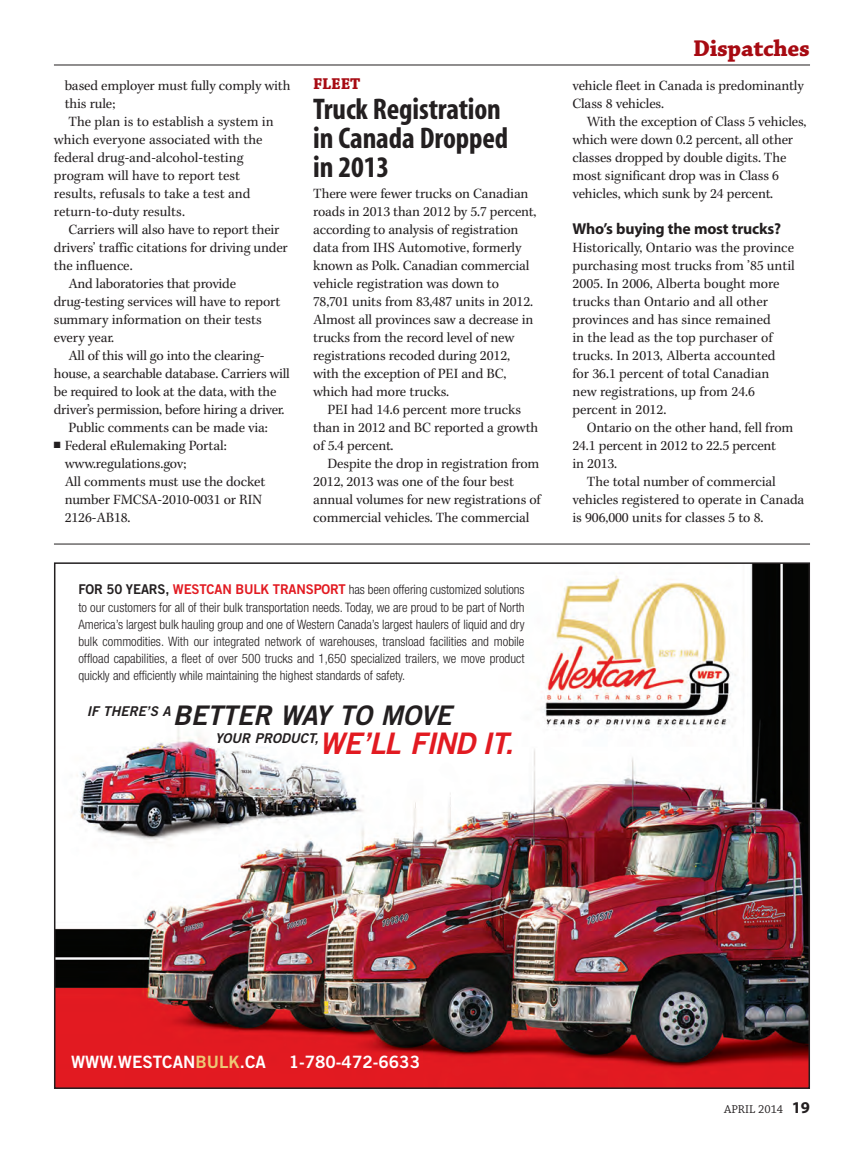
<style>
.page{position:relative;width:864px;height:1161px;background:#fff}
.page>*{position:absolute;margin:0;border:0;box-sizing:border-box;transform-origin:0 0}
.t1{font:700 30px/29px "Myriad Condensed";letter-spacing:-.005em;color:#231f20}
.t2{font:italic 29.7px "Trade Gothic Bold Two";color:#e21a21}
.t3{font:italic 27px "Trade Gothic Bold Two";color:#231f20}
.t4{font:700 24px "Chaparral";letter-spacing:-.01em;color:#a70a12}
.t5{font:17.1px "Trade Gothic Bold Two";color:#fff}
.t6{font:700 16.5px "Chaparral";letter-spacing:-.005em;color:#a70a12}
.t7{font:700 15.75px "Myriad";letter-spacing:-.01em;color:#231f20}
.t8{font:14.25px/18px "Kepler";letter-spacing:-.01em;color:#231f20}
.t9{font:italic 13.5px "Trade Gothic Bold Two";color:#231f20}
.t10{font:300 condensed 13.05px/17.2px "Helvetica Neue";letter-spacing:-.005em;color:#231f20;text-align:justify}
.t11{font:12px "Chaparral";letter-spacing:-.005em;color:#231f20}
.s1{font-family:"Trade Gothic Bold Two";font-weight:400;font-stretch:normal;font-size:13.5px}
.s2{font-family:"Trade Gothic Bold Two";font-weight:400;font-stretch:normal;font-size:13.5px;color:#e21a21}
.s3{color:#edc975}
.s4{font-family:"Myriad";font-weight:700;font-size:16.5px}
</style>
<div class="page">
<hr style="left:54px;top:65px;width:756px;height:1px;background:#231f20">
<img style="left:57px;top:565px;width:750px;height:521px">
<hr style="left:54px;top:544px;width:756px;height:1px;background:#231f20">
<p class="t8" style="left:65px;top:78px;width:227px">based employer must fully comply with</p>
<p class="t8" style="left:65px;top:96px;width:52px">this rule;</p>
<p class="t8" style="left:68px;top:114px;width:207px">The plan is to establish a system in</p>
<p class="t8" style="left:54px;top:132px;width:210px">which everyone associated with the</p>
<p class="t8" style="left:54px;top:150px;width:191px">federal drug-and-alcohol-testing</p>
<p class="t8" style="left:54px;top:168px;width:188px">program will have to report test</p>
<p class="t8" style="left:54px;top:186px;width:198px">results, refusals to take a test and</p>
<p class="t8" style="left:54px;top:204px;width:133px">return-to-duty results.</p>
<p class="t8" style="left:68px;top:222px;width:213px">Carriers will also have to report their</p>
<p class="t8" style="left:54px;top:240px;width:235px">drivers’ traffic citations for driving under</p>
<p class="t8" style="left:54px;top:258px;width:80px">the influence.</p>
<p class="t8" style="left:68px;top:276px;width:169px">And laboratories that provide</p>
<p class="t8" style="left:54px;top:294px;width:228px">drug-testing services will have to report</p>
<p class="t8" style="left:54px;top:312px;width:209px">summary information on their tests</p>
<p class="t8" style="left:54px;top:330px;width:62px">every year.</p>
<p class="t8" style="left:68px;top:348px;width:198px">All of this will go into the clearing-</p>
<p class="t8" style="left:54px;top:366px;width:237px">house, a searchable database. Carriers will</p>
<p class="t8" style="left:54px;top:384px;width:224px">be required to look at the data, with the</p>
<p class="t8" style="left:54px;top:402px;width:232px">driver’s permission, before hiring a driver.</p>
<p class="t8" style="left:68px;top:420px;width:201px">Public comments can be made via:</p>
<p class="t8" style="left:65px;top:438px;width:202px;text-indent:-11px">■ Federal eRulemaking Portal: www.regulations.gov;<br>All comments must use the docket number FMCSA-2010-0031 or RIN<br>2126-AB18.</p>
<p class="t6" style="left:313px;top:77px;width:49px">FLEET</p>
<h1 class="t1" style="left:313px;top:97px;width:197px">Truck Registration in Canada Dropped in 2013</h1>
<p class="t8" style="left:313px;top:186px;width:225px">There were fewer trucks on Canadian roads in 2013 than 2012 by 5.7 percent, according to analysis of registration data from IHS Automotive, formerly known as Polk. Canadian commercial vehicle registration was down to 78,701 units from 83,487 units in 2012.<br>Almost all provinces saw a decrease in trucks from the record level of new registrations recoded during 2012, with the exception of PEI and BC, which had more trucks.</p>
<p class="t8" style="left:313px;top:402px;width:227px;text-indent:14px">PEI had 14.6 percent more trucks than in 2012 and BC reported a growth of 5.4 percent.</p>
<p class="t8" style="left:313px;top:456px;width:229px;text-indent:14px">Despite the drop in registration from 2012, 2013 was one of the four best annual volumes for new registrations of commercial vehicles. The commercial</p>
<p class="t10" style="left:78px;top:582px;width:448px"><span class="s1">FOR 50 YEARS,</span> <span class="s2">WESTCAN BULK TRANSPORT</span> has been offering customized solutions to our customers for all of their bulk transportation needs. Today, we are proud to be part of North America’s largest bulk hauling group and one of Western Canada’s largest haulers of liquid and dry bulk commodities. With our integrated network of warehouses, transload facilities and mobile offload capabilities, a fleet of over 500 trucks and 1,650 specialized trailers, we move product quickly and efficiently while maintaining the highest standards of safety.</p>
<h3 class="t3" style="left:173px;top:706px;width:286px">BETTER WAY TO MOVE</h3>
<h2 class="t2" style="left:319px;top:733px;width:202px">WE’LL FIND IT.</h2>
<p class="t9" style="left:87px;top:707px;width:88px">IF THERE’S A</p>
<p class="t9" style="left:215px;top:733px;width:108px">YOUR PRODUCT,</p>
<h3 class="t4" style="left:693px;top:38px;width:118px">Dispatches</h3>
<p class="t8" style="left:572px;top:78px;width:233px">vehicle fleet in Canada is predominantly<br>Class 8 vehicles.</p>
<p class="t8" style="left:572px;top:114px;width:236px;text-indent:14px">With the exception of Class 5 vehicles, which were down 0.2 percent, all other classes dropped by double digits. The most significant drop was in Class 6 vehicles, which sunk by 24 percent.</p>
<p class="t7" style="left:572px;top:223px;width:210px">Who’s buying the most trucks?</p>
<p class="t8" style="left:572px;top:240px;width:224px">Historically, Ontario was the province purchasing most trucks from ’85 until<br>2005. In 2006, Alberta bought more trucks than Ontario and all other provinces and has since remained<br>in the lead as the top purchaser of trucks. In 2013, Alberta accounted for 36.1 percent of total Canadian new registrations, up from 24.6 percent in 2012.</p>
<p class="t8" style="left:572px;top:420px;width:222px;text-indent:14px">Ontario on the other hand, fell from<br>24.1 percent in 2012 to 22.5 percent<br>in 2013.</p>
<p class="t8" style="left:572px;top:474px;width:233px;text-indent:14px">The total number of commercial vehicles registered to operate in Canada is 906,000 units for classes 5 to 8.</p>
<p class="t5" style="left:71px;top:1056px;width:196px">WWW.WESTCAN<span class="s3">BULK</span>.CA</p>
<p class="t5" style="left:289px;top:1056px;width:133px">1-780-472-6633</p>
<p class="t11" style="left:724px;top:1105px;width:87px">APRIL 2014 <span class="s4">19</span></p>
</div>
